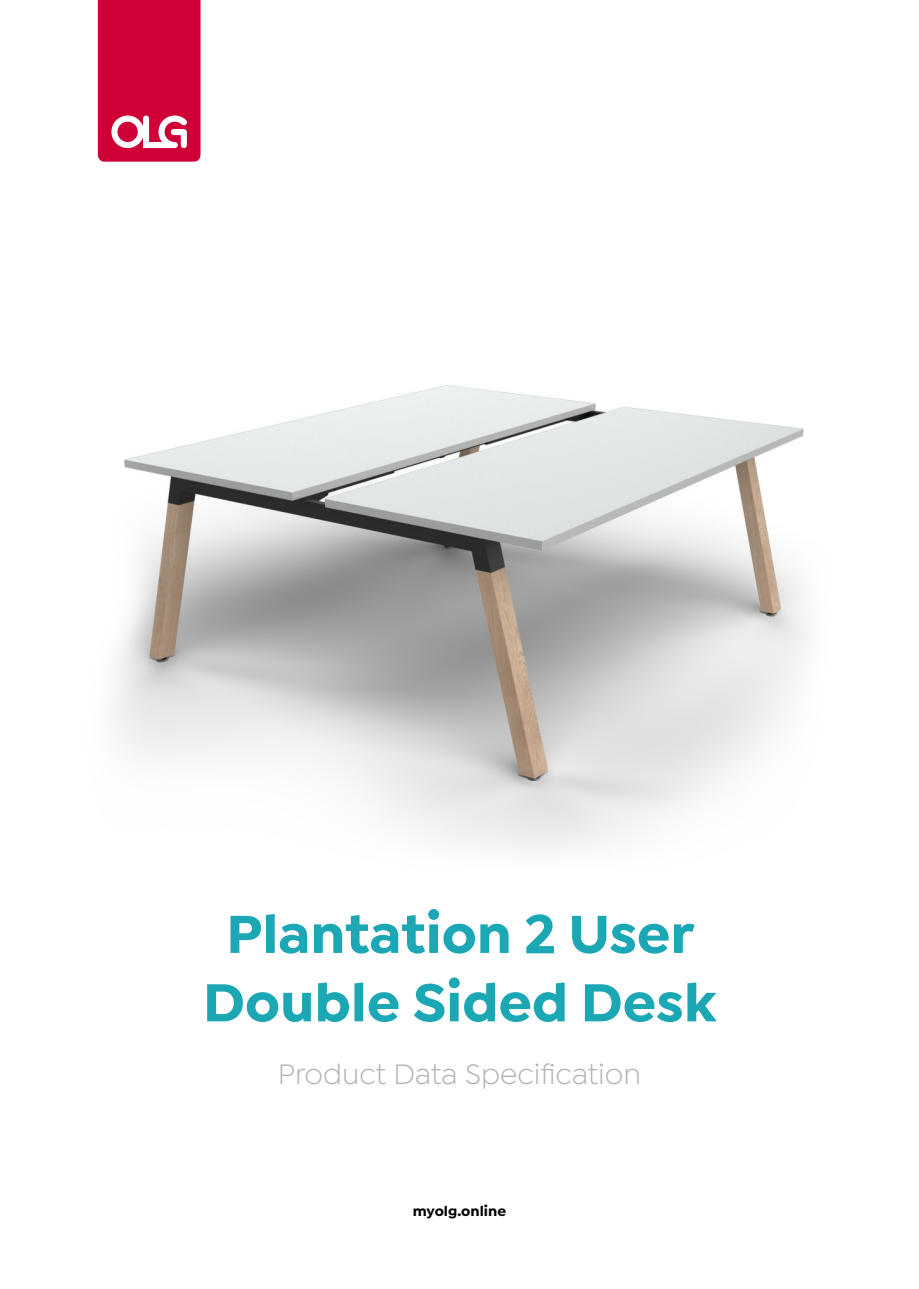
<style>
.page{position:relative;width:919px;height:1289px;background:#fff}
.page>*{position:absolute;margin:0;border:0;box-sizing:border-box;transform-origin:0 0}
.t1{font:700 57px/68.4px "Isidora Sans";color:#1ca7b4;text-align:center}
.t2{font:30px "Isidora Sans";color:#b2b4b2}
.t3{font:700 15px "Isidora Sans";color:#040503}
</style>
<div class="page">
<svg style="left:98px;top:0;width:102px;height:162px"></svg>
<img style="left:115px;top:385px;width:693px;height:464px">
<p class="t1" style="left:203px;top:899px;width:515px">Plantation 2 User<br>Double Sided Desk</p>
<p class="t2" style="left:278px;top:1057px;width:364px">Product Data Specification</p>
<p class="t3" style="left:413px;top:1201px;width:95px">myolg.online</p>
</div>
